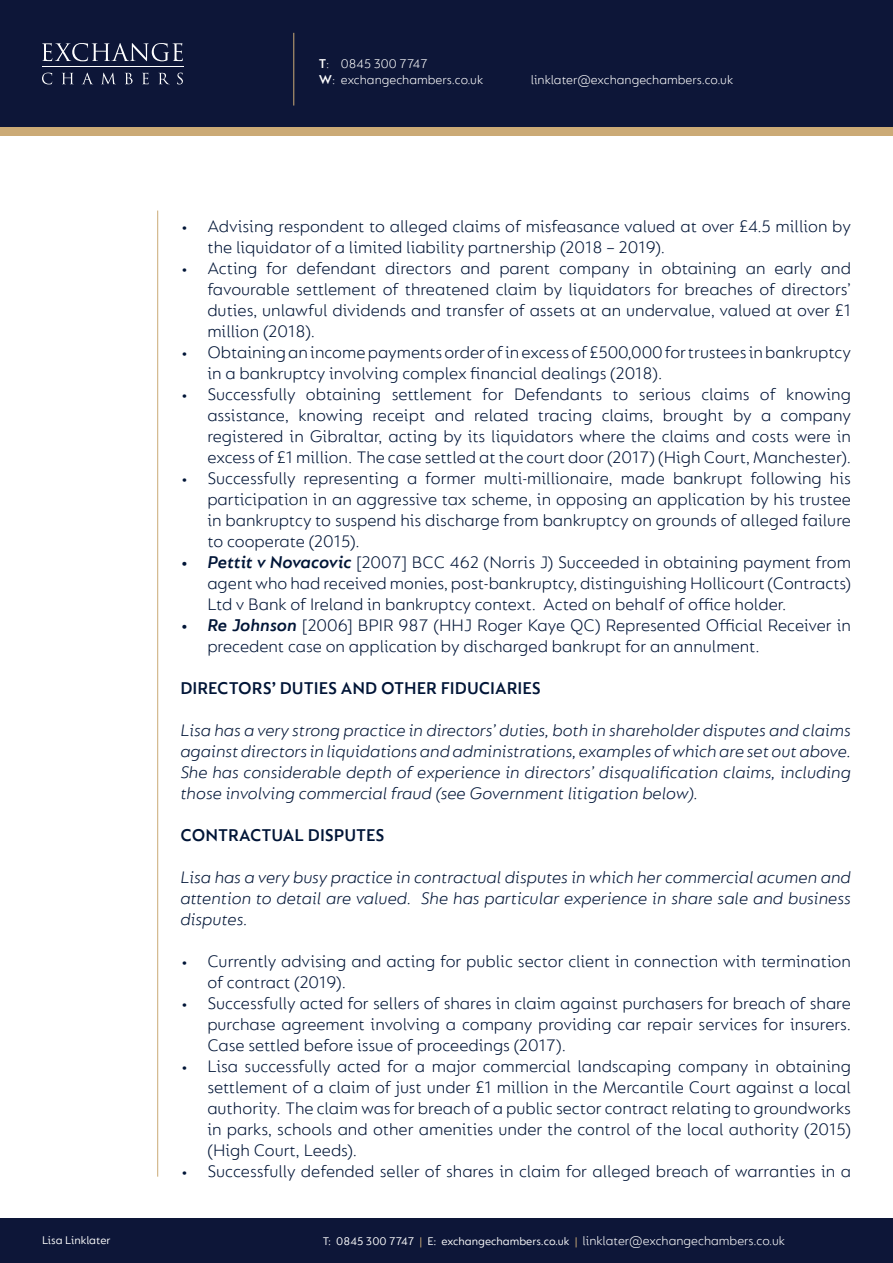
<style>
.page{position:relative;width:893px;height:1263px;background:#fff}
.page>*{position:absolute;margin:0;border:0;box-sizing:border-box;transform-origin:0 0}
.t1{font:300 18px/21px "FS Lucas";color:#001537;text-align:justify}
.t2{font:italic 300 18px/21px "FS Lucas";color:#001537;text-align:justify}
.t3{font:600 18px "FS Lucas";color:#001537}
.t4{font:300 13.5px/16.2px "FS Lucas";color:#fff}
.t5{font:12px "FS Lucas";color:#fff}
.s1{font-weight:600}
.s2{font-weight:600;font-style:italic}
.s3{color:#cbaa76}
</style>
<div class="page">
<div style="left:0;top:64px;width:893px;height:72px;background:#cbaa76"></div>
<div style="left:0;top:0;width:893px;height:127px;background:#0d1638"></div>
<div style="left:0;top:1219px;width:893px;height:44px;background:#0d1638"></div>
<hr style="left:42px;top:67px;width:142px;height:1px;background:#fff">
<svg style="left:42px;top:43px;width:141px;height:18px"></svg>
<svg style="left:42px;top:73px;width:10px;height:11px"></svg>
<svg style="left:62px;top:73px;width:11px;height:11px"></svg>
<svg style="left:82px;top:73px;width:11px;height:11px"></svg>
<svg style="left:102px;top:73px;width:13px;height:11px"></svg>
<svg style="left:125px;top:73px;width:8px;height:11px"></svg>
<svg style="left:142px;top:73px;width:7px;height:11px"></svg>
<svg style="left:159px;top:73px;width:10px;height:11px"></svg>
<svg style="left:177px;top:73px;width:6px;height:11px"></svg>
<hr style="left:293px;top:33px;width:1px;height:73px;background:#cbaa76">
<hr style="left:157px;top:211px;width:1px;height:966px;background:#cbaa76">
<p class="t4" style="left:319px;top:55px;width:166px"><span class="s1">T</span>: 0845 300 7747<br><span class="s1">W</span>: exchangechambers.co.uk</p>
<p class="t4" style="left:531px;top:71px;width:204px">linklater@exchangechambers.co.uk</p>
<p class="t1" style="left:207px;top:215px;width:645px;text-indent:-27px">• Advising respondent to alleged claims of misfeasance valued at over £4.5 million by the liquidator of a limited liability partnership (2018 – 2019).</p>
<p class="t1" style="left:207px;top:257px;width:646px;text-indent:-27px">• Acting for defendant directors and parent company in obtaining an early and favourable settlement of threatened claim by liquidators for breaches of directors’ duties, unlawful dividends and transfer of assets at an undervalue, valued at over £1 million (2018).</p>
<p class="t1" style="left:207px;top:341px;width:645px;text-indent:-27px">• Obtaining an income payments order of in excess of £500,000 for trustees in bankruptcy in a bankruptcy involving complex financial dealings (2018).</p>
<p class="t1" style="left:207px;top:383px;width:645px;text-indent:-27px">• Successfully obtaining settlement for Defendants to serious claims of knowing assistance, knowing receipt and related tracing claims, brought by a company registered in Gibraltar, acting by its liquidators where the claims and costs were in excess of £1 million. The case settled at the court door (2017) (High Court, Manchester).</p>
<p class="t1" style="left:207px;top:467px;width:645px;text-indent:-27px">• Successfully representing a former multi-millionaire, made bankrupt following his participation in an aggressive tax scheme, in opposing an application by his trustee in bankruptcy to suspend his discharge from bankruptcy on grounds of alleged failure to cooperate (2015).</p>
<p class="t1" style="left:207px;top:551px;width:645px;text-indent:-27px"><span class="s2">• Pettit v Novacovic</span> [2007] BCC 462 (Norris J) Succeeded in obtaining payment from agent who had received monies, post-bankruptcy, distinguishing Hollicourt (Contracts)<br>Ltd v Bank of Ireland in bankruptcy context. Acted on behalf of office holder.</p>
<p class="t1" style="left:207px;top:614px;width:645px;text-indent:-27px"><span class="s2">• Re Johnson</span> [2006] BPIR 987 (HHJ Roger Kaye QC) Represented Official Receiver in precedent case on application by discharged bankrupt for an annulment.</p>
<p class="t3" style="left:180px;top:677px;width:362px">DIRECTORS’ DUTIES AND OTHER FIDUCIARIES</p>
<p class="t2" style="left:180px;top:719px;width:672px">Lisa has a very strong practice in directors’ duties, both in shareholder disputes and claims against directors in liquidations and administrations, examples of which are set out above.<br>She has considerable depth of experience in directors’ disqualification claims, including those involving commercial fraud (see Government litigation below).</p>
<p class="t3" style="left:180px;top:824px;width:206px">CONTRACTUAL DISPUTES</p>
<p class="t2" style="left:180px;top:866px;width:672px">Lisa has a very busy practice in contractual disputes in which her commercial acumen and attention to detail are valued. She has particular experience in share sale and business disputes.</p>
<p class="t1" style="left:207px;top:950px;width:645px;text-indent:-27px">• Currently advising and acting for public sector client in connection with termination of contract (2019).</p>
<p class="t1" style="left:207px;top:992px;width:645px;text-indent:-27px">• Successfully acted for sellers of shares in claim against purchasers for breach of share purchase agreement involving a company providing car repair services for insurers.<br>Case settled before issue of proceedings (2017).</p>
<p class="t1" style="left:207px;top:1055px;width:645px;text-indent:-27px">• Lisa successfully acted for a major commercial landscaping company in obtaining settlement of a claim of just under £1 million in the Mercantile Court against a local authority. The claim was for breach of a public sector contract relating to groundworks in parks, schools and other amenities under the control of the local authority (2015) (High Court, Leeds).</p>
<p class="t1" style="left:180px;top:1160px;width:672px">• Successfully defended seller of shares in claim for alleged breach of warranties in a</p>
<p class="t4" style="left:583px;top:1233px;width:204px">linklater@exchangechambers.co.uk</p>
<p class="t5" style="left:42px;top:1233px;width:70px">Lisa Linklater</p>
<p class="t5" style="left:323px;top:1235px;width:256px">T: 0845 300 7747 <span class="s3">|</span> E: exchangechambers.co.uk <span class="s3">|</span></p>
</div>
